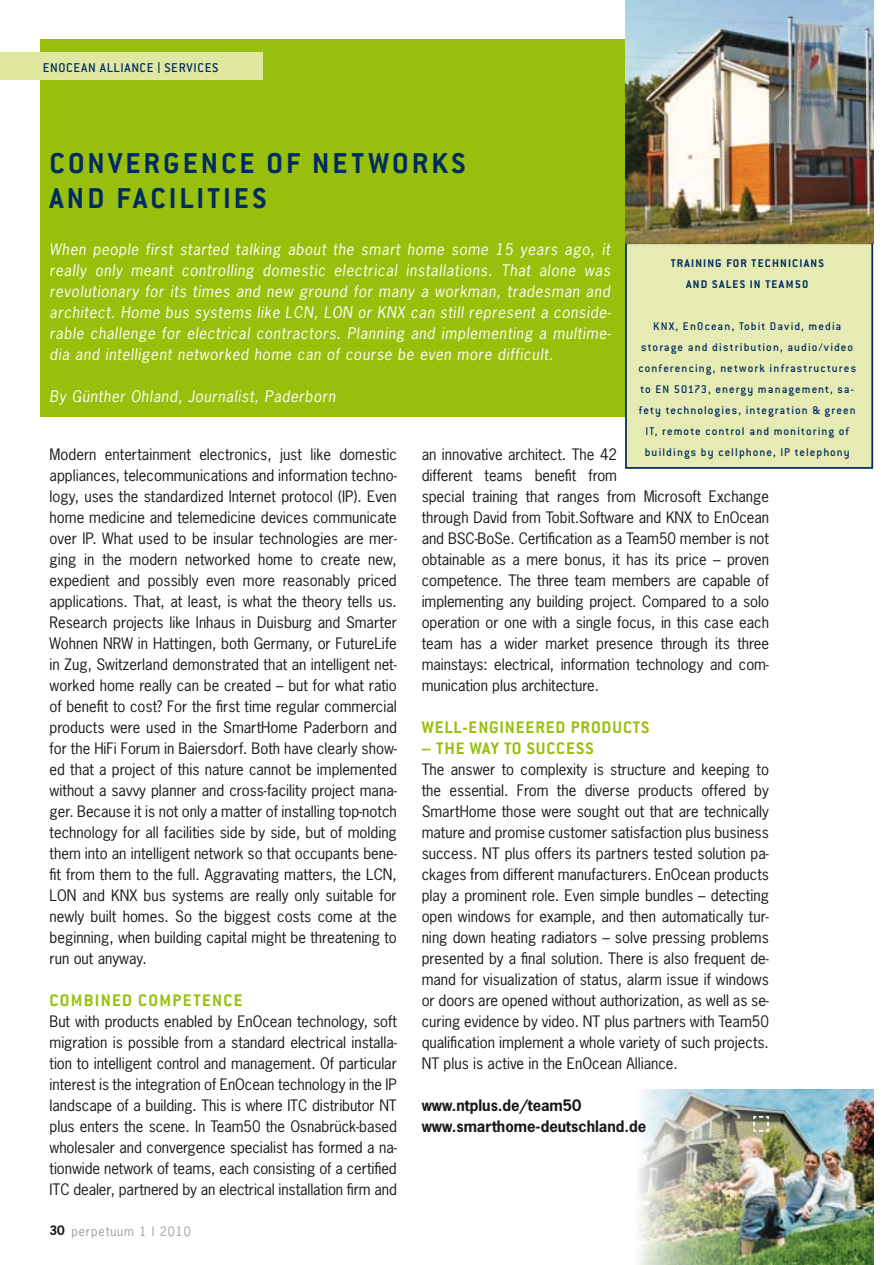
<style>
.page{position:relative;width:893px;height:1265px;background:#fff}
.page>*{position:absolute;margin:0;border:0;box-sizing:border-box;transform-origin:0 0}
.t1{font:700 31.5px "Conduit ITC";color:#002c60}
.t2{font:700 18.38px "Conduit ITC";color:#98bf0c}
.t3{font:italic 15.05px/21px "News Gothic";letter-spacing:.045em;color:#fff;text-align:justify}
.t4{font:14.88px/21px "News Gothic";letter-spacing:-.005em;color:#1a171c;text-align:justify}
.t5{font:700 14.88px/21px "News Gothic";color:#1a171c}
.t6{font:500 14px "Conduit ITC";letter-spacing:.05em;color:#002c60}
.t7{font:500 12.25px/21px "Conduit ITC";letter-spacing:.085em;color:#002c60;text-align:center}
.t8{font:700 12.25px "Conduit ITC";color:#002c60}
.t9{font:12.25px "News Gothic";letter-spacing:.075em;color:#9d9ea0}
.s1{font-family:"News Gothic";font-weight:400}
.s2{font-weight:700;color:#1a171c}
</style>
<div class="page">
<img style="left:638px;top:1090px;width:235px;height:175px">
<div style="left:40px;top:40px;width:813px;height:377px;background:#98bf0c"></div>
<div style="left:0;top:52px;width:263px;height:27px;background:#e0e7a1"></div>
<div style="left:625px;top:242px;width:248px;height:227px;background:#e6ebb3;border:2px solid #002c60"></div>
<svg style="left:752px;top:1115px;width:18px;height:18px"></svg>
<img style="left:625px;top:0;width:248px;height:243px">
<p class="t6" style="left:43px;top:59px;width:130px">ENOCEAN ALLIANCE <span class="s1">|</span> Service</p>
<p class="t6" style="left:212px;top:59px;width:8px">s</p>
<h1 class="t1" style="left:50px;top:145px;width:20px">CONVERGENCE</h1>
<h1 class="t1" style="left:266px;top:145px;width:66px">OF NETWOR</h1>
<h1 class="t1" style="left:432px;top:145px;width:34px">KS</h1>
<h1 class="t1" style="left:50px;top:180px;width:19px">AND</h1>
<h1 class="t1" style="left:116px;top:180px;width:16px">FACILITIES</h1>
<p class="t3" style="left:50px;top:238px;width:563px">When people first started talking about the smart home some 15 years ago, it really only meant controlling domestic electrical installations. That alone was revolutionary for its times and new ground for many a workman, tradesman and architect. Home bus systems like LCN, LON or KNX can still represent a conside&shy;rable challenge for electrical contractors. Planning and implementing a multime&shy;dia and intelligent networked home can of course be even more difficult.</p>
<p class="t3" style="left:50px;top:385px;width:287px">By Günther Ohland, Journalist, Paderborn</p>
<p class="t8" style="left:671px;top:256px;width:8px">TRAINING</p>
<p class="t8" style="left:726px;top:256px;width:8px">FOR</p>
<p class="t8" style="left:752px;top:256px;width:8px">TECHNICIANS</p>
<p class="t8" style="left:686px;top:277px;width:8px">AND</p>
<p class="t8" style="left:712px;top:277px;width:8px">SALES</p>
<p class="t8" style="left:750px;top:277px;width:24px">IN TEAM</p>
<p class="t8" style="left:795px;top:277px;width:15px">50</p>
<p class="t7" style="left:638px;top:316px;width:219px">KNX, EnOcean, Tobit David, media storage and distribution, audio/video conferencing, network infrastructures to EN 50173, energy management, sa&shy;fety technologies, integration &amp; green IT, remote control and monitoring of</p>
<p class="t4" style="left:422px;top:443px;width:349px;text-align:left">an innovative architect. The 42<br>different teams benefit from<br>special training that ranges from Microsoft Exchange through David from Tobit.Software and KNX to EnOcean and BSC-BoSe. Certification as a Team50 member is not obtainable as a mere bonus, it has its price – proven competence. The three team members are capable of implementing any building project. Compared to a solo operation or one with a single focus, in this case each team has a wider market presence through its three mainstays: electrical, information technology and com&shy;munication plus architecture.</p>
<p class="t2" style="left:422px;top:716px;width:11px">WELL</p>
<p class="t2" style="left:463px;top:716px;width:17px">-ENGINEERED</p>
<p class="t2" style="left:571px;top:716px;width:11px">PRODUCTS</p>
<p class="t2" style="left:422px;top:737px;width:25px">– THE</p>
<p class="t2" style="left:470px;top:737px;width:11px">WAY</p>
<p class="t2" style="left:504px;top:737px;width:33px">TO SUCCESS</p>
<p class="t4" style="left:422px;top:758px;width:349px">The answer to complexity is structure and keeping to the essential. From the diverse products offered by SmartHome those were sought out that are technically mature and promise customer satisfaction plus business success. NT plus offers its partners tested solution pa&shy;ckages from different manufacturers. EnOcean products play a prominent role. Even simple bundles – detecting open windows for example, and then automatically tur&shy;ning down heating radiators – solve pressing problems presented by a final solution. There is also frequent de&shy;mand for visualization of status, alarm issue if windows or doors are opened without authorization, as well as se&shy;curing evidence by video. NT plus partners with Team50 qualification implement a whole variety of such projects.<br>NT plus is active in the EnOcean Alliance.</p>
<p class="t5" style="left:422px;top:1094px;width:226px">www.ntplus.de/team50 www.smarthome-deutschland.de</p>
<p class="t4" style="left:50px;top:443px;width:349px">Modern entertainment electronics, just like domestic</p>
<p class="t7" style="left:645px;top:442px;width:207px">buildings by cellphone, IP telephony</p>
<p class="t4" style="left:50px;top:464px;width:349px">appliances, telecommunications and information techno&shy;logy, uses the standardized Internet protocol (IP). Even home medicine and telemedicine devices communicate over IP. What used to be insular technologies are mer&shy;ging in the modern networked home to create new, expedient and possibly even more reasonably priced applications. That, at least, is what the theory tells us.<br>Research projects like Inhaus in Duisburg and Smarter Wohnen NRW in Hattingen, both Germany, or FutureLife in Zug, Switzerland demonstrated that an intelligent net&shy;worked home really can be created – but for what ratio of benefit to cost? For the first time regular commercial products were used in the SmartHome Paderborn and for the HiFi Forum in Baiersdorf. Both have clearly show&shy;ed that a project of this nature cannot be implemented without a savvy planner and cross-facility project mana&shy;ger. Because it is not only a matter of installing top-notch technology for all facilities side by side, but of molding them into an intelligent network so that occupants bene&shy;fit from them to the full. Aggravating matters, the LCN, LON and KNX bus systems are really only suitable for newly built homes. So the biggest costs come at the beginning, when building capital might be threatening to run out anyway.</p>
<p class="t2" style="left:50px;top:989px;width:12px">COM</p>
<p class="t2" style="left:84px;top:989px;width:21px">BINED</p>
<p class="t2" style="left:138px;top:989px;width:12px">COMPETENCE</p>
<p class="t4" style="left:50px;top:1010px;width:349px">But with products enabled by EnOcean technology, soft migration is possible from a standard electrical installa&shy;tion to intelligent control and management. Of particular interest is the integration of EnOcean technology in the IP landscape of a building. This is where ITC distributor NT plus enters the scene. In Team50 the Osnabrück-based wholesaler and convergence specialist has formed a na&shy;tionwide network of teams, each consisting of a certified ITC dealer, partnered by an electrical installation firm and</p>
<p class="t9" style="left:50px;top:1223px;width:143px"><span class="s2">30</span> perpetuum 1 | 2010</p>
</div>
